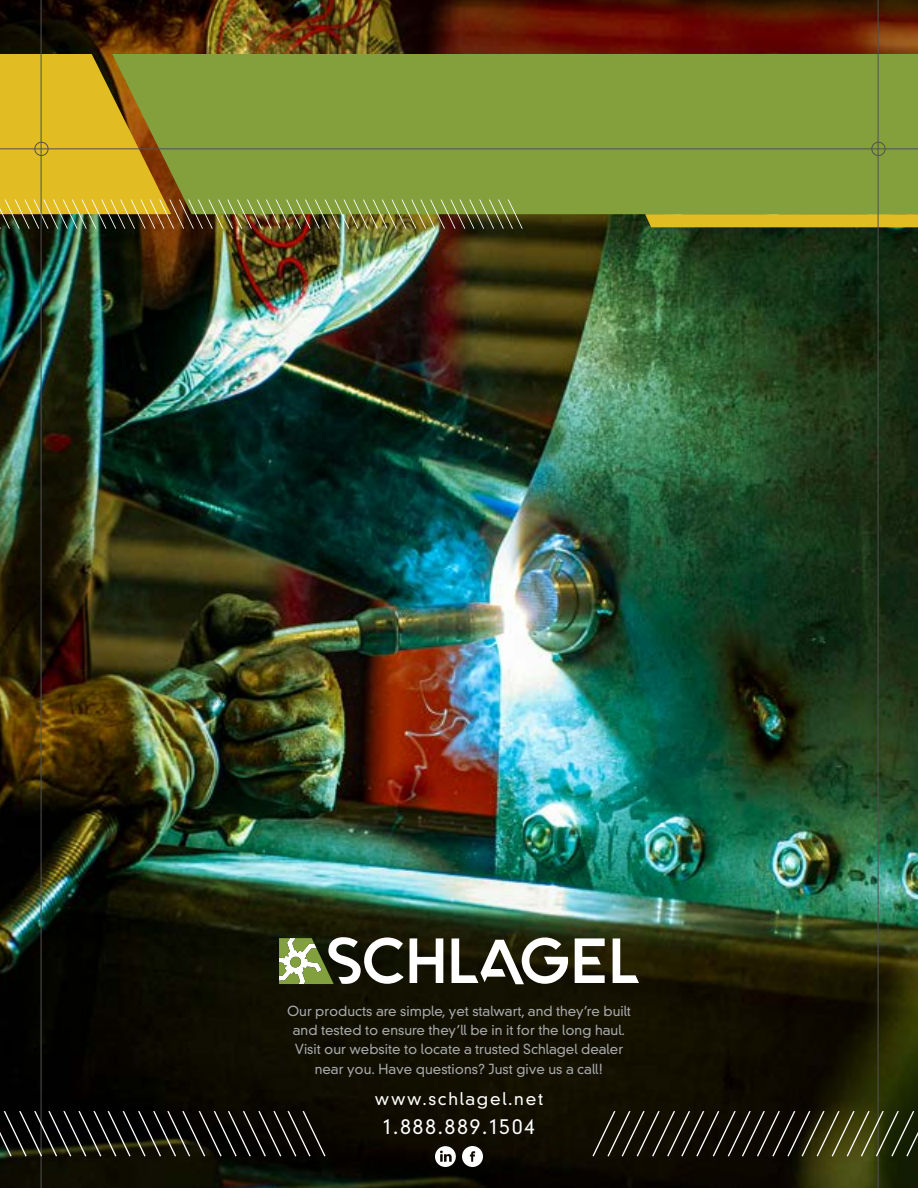
<style>
.page{position:relative;width:918px;height:1188px;background:#fff}
.page>*{position:absolute;margin:0;border:0;box-sizing:border-box;transform-origin:0 0}
.t1{font:300 20.1px "DIN Neuzeit Grotesk Std";letter-spacing:.1em;color:#fff}
.t2{font:300 16.95px "DIN Neuzeit Grotesk Std";letter-spacing:.1em;color:#fff}
.t3{font:300 13.5px/19.5px "DIN Neuzeit Grotesk Std";color:#a7a9ac;text-align:center}
</style>
<div class="page">
<img style="left:0;top:0;width:918px;height:1188px">
<hr style="left:917px;top:0;width:1px;height:1031px;background:#c4c4c4">
<div style="left:523px;top:54px;width:395px;height:160px;background:#83a03d"></div>
<svg style="left:0;top:54px;width:523px;height:175px;background:#959c36"></svg>
<svg style="left:462px;top:1146px;width:21px;height:21px"></svg>
<svg style="left:435px;top:1146px;width:21px;height:21px"></svg>
<svg style="left:410px;top:938px;width:33px;height:45px"></svg>
<svg style="left:279px;top:937px;width:125px;height:47px"></svg>
<svg style="left:452px;top:937px;width:116px;height:47px"></svg>
<svg style="left:575px;top:938px;width:30px;height:45px"></svg>
<svg style="left:613px;top:938px;width:26px;height:45px"></svg>
<hr style="left:41px;top:0;width:1px;height:1188px;background:#515151">
<div style="left:34px;top:142px;width:14px;height:14px;border:1px solid #515151;border-radius:50%"></div>
<div style="left:871px;top:142px;width:14px;height:14px;border:1px solid #515151;border-radius:50%"></div>
<hr style="left:0;top:148px;width:918px;height:1px;background:#515151">
<svg style="left:645px;top:214px;width:273px;height:13px;background:#dcb823"></svg>
<hr style="left:878px;top:0;width:1px;height:1188px;background:#515151">
<svg style="left:0;top:1111px;width:326px;height:46px;background:#201f1a"></svg>
<svg style="left:592px;top:1111px;width:326px;height:46px;background:#2e2d1a"></svg>
<p class="t3" style="left:287px;top:1001px;width:345px">Our products are simple, yet stalwart, and they’re built and tested to ensure they’ll be in it for the long haul.<br>Visit our website to locate a trusted Schlagel dealer near you. Have questions? Just give us a call!</p>
<p class="t2" style="left:375px;top:1089px;width:170px">www.schlagel.net</p>
<h1 class="t1" style="left:383px;top:1114px;width:153px">1.888.889.1504</h1>
</div>
